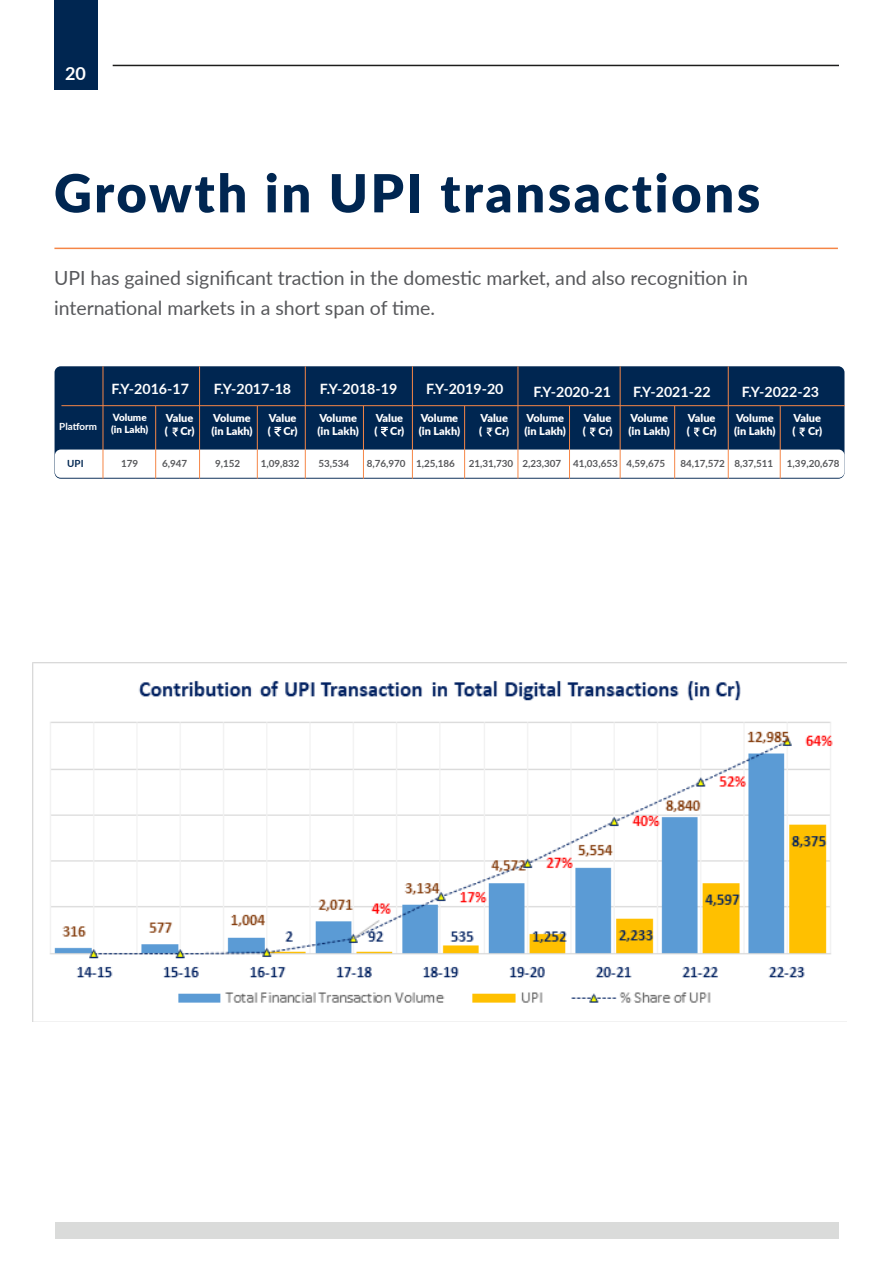
<style>
.page{position:relative;width:893px;height:1263px;background:#fff}
.page>*{position:absolute;margin:0;border:0;box-sizing:border-box;transform-origin:0 0}
.t1{font:900 52.5px "Lato";letter-spacing:.05em;color:#002651}
.t2{font:19.5px/30px "Lato";color:#57585b}
.t3{font:700 18px "Lato";color:#fff}
.t4{font:700 14.25px "Lato";color:#fff}
.t5{font:900 10.95px/13px "Lato";color:#fff}
.t6{font:700 9.9px "Lato";color:#57585b}
.t7{font:900 9.9px/11.9px "Lato";color:#fff}
.t8{font:700 9.9px "Lato";color:#fff}
.t9{font:700 9.9px "Lato";color:#002651}
</style>
<div class="page">
<div style="left:54px;top:0;width:43px;height:89px;background:#002651"></div>
<hr style="left:113px;top:65px;width:726px;height:1px;background:#1d1d1c">
<div style="left:55px;top:366px;width:789px;height:113px;background:#002651;border-radius:6px"></div>
<div style="left:55px;top:449px;width:789px;height:29px;background:#fff;border-radius:6px"></div>
<hr style="left:103px;top:366px;width:1px;height:113px;background:#f58647">
<hr style="left:199px;top:366px;width:1px;height:113px;background:#f58647">
<hr style="left:305px;top:366px;width:1px;height:113px;background:#f58647">
<hr style="left:412px;top:366px;width:1px;height:113px;background:#f58647">
<hr style="left:518px;top:366px;width:1px;height:113px;background:#f58647">
<svg style="left:590px;top:428px;width:5px;height:8px"></svg>
<svg style="left:381px;top:427px;width:7px;height:9px"></svg>
<svg style="left:274px;top:427px;width:7px;height:9px"></svg>
<svg style="left:487px;top:428px;width:5px;height:8px"></svg>
<svg style="left:173px;top:428px;width:5px;height:8px"></svg>
<hr style="left:61px;top:405px;width:784px;height:1px;background:#f58647">
<hr style="left:155px;top:406px;width:1px;height:73px;background:#f58647">
<hr style="left:257px;top:406px;width:1px;height:73px;background:#f58647">
<hr style="left:363px;top:406px;width:1px;height:73px;background:#f58647">
<hr style="left:464px;top:406px;width:1px;height:73px;background:#f58647">
<hr style="left:569px;top:406px;width:1px;height:73px;background:#f58647">
<hr style="left:674px;top:406px;width:1px;height:73px;background:#f58647">
<hr style="left:780px;top:406px;width:1px;height:73px;background:#f58647">
<hr style="left:54px;top:248px;width:784px;height:1px;background:#f58647">
<div style="left:55px;top:1222px;width:783px;height:16px;background:#dadbda"></div>
<hr style="left:892px;top:799px;width:1px;height:464px;background:#002651">
<hr style="left:620px;top:366px;width:1px;height:113px;background:#f58647">
<hr style="left:728px;top:366px;width:1px;height:113px;background:#f58647">
<svg style="left:694px;top:428px;width:5px;height:8px"></svg>
<svg style="left:799px;top:428px;width:6px;height:8px"></svg>
<img style="left:33px;top:662px;width:814px;height:359px">
<div style="left:746px;top:981px;width:80px;height:20px;background:#fff"></div>
<h3 class="t3" style="left:65px;top:61px;width:22px">20</h3>
<h1 class="t1" style="left:54px;top:154px;width:708px">Growth in UPI transactions</h1>
<h2 class="t2" style="left:54px;top:262px;width:695px">UPI has gained significant traction in the domestic market, and also recognition in international markets in a short span of time.</h2>
<p class="t8" style="left:59px;top:419px;width:39px">Platform</p>
<p class="t9" style="left:67px;top:456px;width:18px">UPI</p>
<h3 class="t4" style="left:112px;top:378px;width:79px">F.Y-2016-17</h3>
<h3 class="t4" style="left:214px;top:378px;width:79px">F.Y-2017-18</h3>
<h3 class="t4" style="left:320px;top:378px;width:79px">F.Y-2018-19</h3>
<h3 class="t4" style="left:426px;top:378px;width:79px">F.Y-2019-20</h3>
<h3 class="t4" style="left:533px;top:381px;width:79px">F.Y-2020-21</h3>
<h3 class="t4" style="left:633px;top:381px;width:79px">F.Y-2021-22</h3>
<h3 class="t4" style="left:742px;top:381px;width:79px">F.Y-2022-23</h3>
<p class="t7" style="left:111px;top:411px;width:39px">Volume (in Lakh)</p>
<p class="t5" style="left:165px;top:411px;width:31px">Value ( Cr)</p>
<p class="t6" style="left:121px;top:456px;width:19px">179</p>
<p class="t6" style="left:162px;top:456px;width:27px">6,947</p>
<p class="t6" style="left:261px;top:456px;width:40px">1,09,832</p>
<p class="t6" style="left:367px;top:456px;width:40px">8,76,970</p>
<p class="t6" style="left:469px;top:456px;width:198px">21,31,730 2,23,307 41,03,653 4,59,675</p>
<p class="t6" style="left:680px;top:456px;width:94px">84,17,572 8,37,511</p>
<p class="t6" style="left:787px;top:456px;width:54px">1,39,20,678</p>
<p class="t5" style="left:211px;top:411px;width:43px">Volume (in Lakh)</p>
<p class="t5" style="left:268px;top:411px;width:31px">Value ( Cr)</p>
<p class="t5" style="left:419px;top:411px;width:43px">Volume (in Lakh)</p>
<p class="t5" style="left:479px;top:411px;width:31px">Value ( Cr)</p>
<p class="t5" style="left:317px;top:411px;width:43px">Volume (in Lakh)</p>
<p class="t5" style="left:374px;top:411px;width:31px">Value ( Cr)</p>
<p class="t5" style="left:525px;top:411px;width:43px">Volume (in Lakh)</p>
<p class="t5" style="left:629px;top:411px;width:43px">Volume (in Lakh)</p>
<p class="t5" style="left:734px;top:411px;width:43px">Volume (in Lakh)</p>
<p class="t5" style="left:583px;top:411px;width:31px">Value ( Cr)</p>
<p class="t5" style="left:687px;top:411px;width:31px">Value ( Cr)</p>
<p class="t5" style="left:792px;top:411px;width:31px">Value ( Cr)</p>
<p class="t6" style="left:215px;top:456px;width:27px">9,152</p>
<p class="t6" style="left:318px;top:456px;width:32px">53,534</p>
<p class="t6" style="left:416px;top:456px;width:40px">1,25,186</p>
</div>
